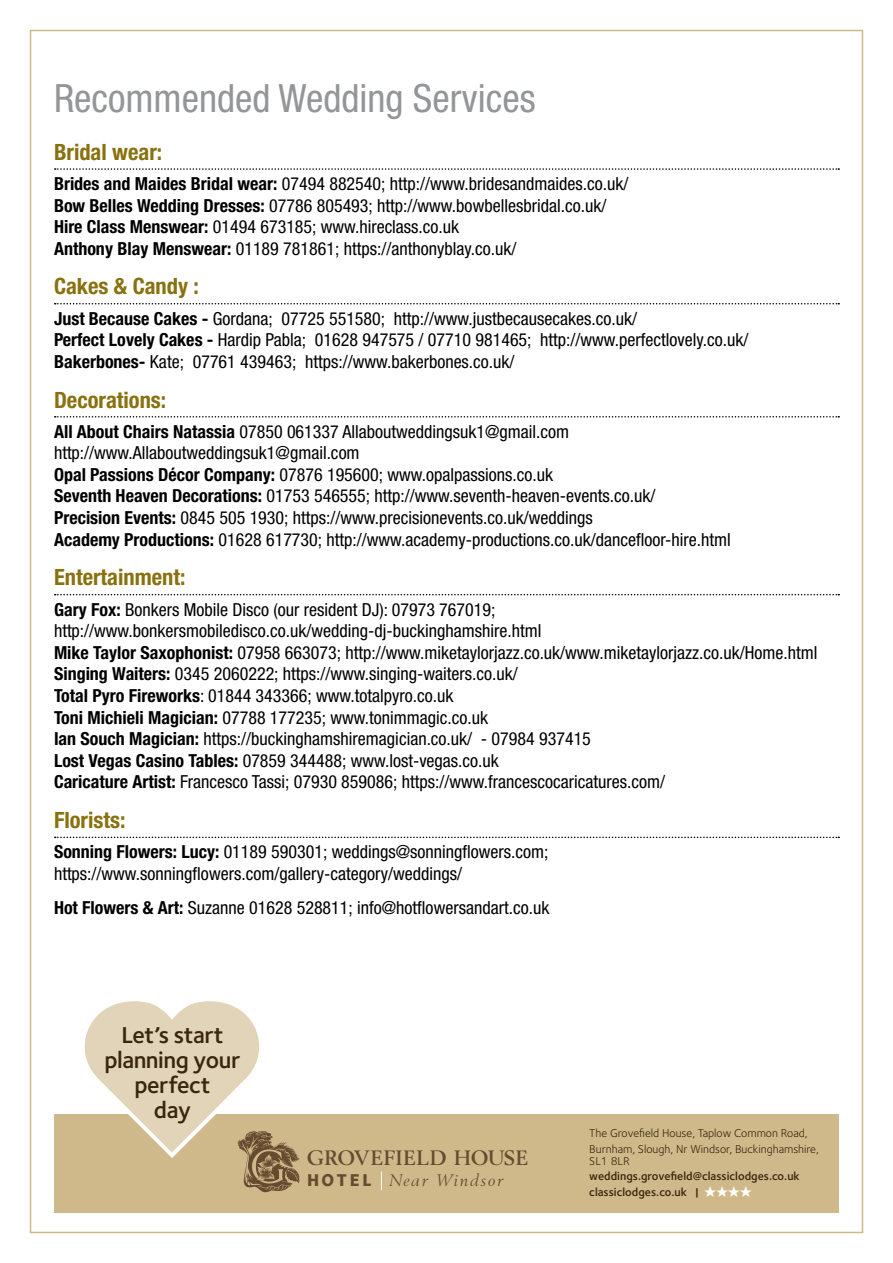
<style>
.page{position:relative;width:893px;height:1263px;background:#fff}
.page>*{position:absolute;margin:0;border:0;box-sizing:border-box;transform-origin:0 0}
.t1{font:condensed 39px "Helvetica Neue";color:#939598}
.t2{font:600 23.85px/25px "Foundry Sterling";letter-spacing:-.02em;color:#38260e;text-align:center}
.t3{font:700 condensed 22.5px "Helvetica Neue";color:#89710f}
.t4{font:21.75px "Berling Bld";letter-spacing:.04em;color:#664b30}
.t5{font:condensed 18px/21.6px "Helvetica Neue";color:#000}
.t6{font:17.4px "Berling Itlic";letter-spacing:.1em;color:#664b30}
.t7{font:11.7px/15.1px "Foundry Sterling";color:#38260e}
.t8{font:600 11.7px/15.6px "Foundry Sterling";color:#38260e}
.s1{font-weight:700}
.s2{font-family:"Legato";font-weight:700}
</style>
<div class="page">
<svg style="left:55px;top:168px;width:784px;height:2px"></svg>
<svg style="left:55px;top:303px;width:784px;height:1px"></svg>
<svg style="left:55px;top:416px;width:784px;height:2px"></svg>
<svg style="left:55px;top:594px;width:784px;height:1px"></svg>
<svg style="left:55px;top:837px;width:784px;height:1px"></svg>
<div style="left:54px;top:1114px;width:785px;height:99px;background:#cfb98a"></div>
<svg style="left:381px;top:1171px;width:1px;height:19px"></svg>
<svg style="left:84px;top:1001px;width:216px;height:191px"></svg>
<h1 class="t1" style="left:54px;top:75px;width:483px">Recommended Wedding Services</h1>
<p class="t3" style="left:54px;top:138px;width:110px">Bridal wear:</p>
<p class="t5" style="left:54px;top:173px;width:576px"><span class="s1">Brides and Maides Bridal wear:</span> 07494 882540; http://www.bridesandmaides.co.uk/ <span class="s1">Bow Belles Wedding Dresses:</span> 07786 805493; http://www.bowbellesbridal.co.uk/ <span class="s1">Hire Class Menswear:</span> 01494 673185; www.hireclass.co.uk<br><span class="s1">Anthony Blay Menswear:</span> 01189 781861; https://anthonyblay.co.uk/</p>
<p class="t3" style="left:54px;top:273px;width:146px">Cakes &amp; Candy :</p>
<p class="t5" style="left:54px;top:307px;width:696px"><span class="s1">Just Because Cakes -</span> Gordana; 07725 551580; http://www.justbecausecakes.co.uk/<br><span class="s1">Perfect Lovely Cakes -</span> Hardip Pabla; 01628 947575 / 07710 981465; http://www.perfectlovely.co.uk/<br><span class="s1">Bakerbones-</span> Kate; 07761 439463; https://www.bakerbones.co.uk/</p>
<p class="t3" style="left:54px;top:386px;width:114px">Decorations:</p>
<p class="t5" style="left:54px;top:420px;width:678px"><span class="s1">All About Chairs Natassia</span> 07850 061337 Allaboutweddingsuk1@gmail.com http://www.Allaboutweddingsuk1@gmail.com<br><span class="s1">Opal Passions Décor Company:</span> 07876 195600; www.opalpassions.co.uk<br><span class="s1">Seventh Heaven Decorations:</span> 01753 546555; http://www.seventh-heaven-events.co.uk/<br><span class="s1">Precision Events:</span> 0845 505 1930; https://www.precisionevents.co.uk/weddings<br><span class="s1">Academy Productions:</span> 01628 617730; http://www.academy-productions.co.uk/dancefloor-hire.html</p>
<p class="t3" style="left:54px;top:564px;width:133px">Entertainment:</p>
<p class="t5" style="left:54px;top:598px;width:765px"><span class="s1">Gary Fox:</span> Bonkers Mobile Disco (our resident DJ): 07973 767019; http://www.bonkersmobiledisco.co.uk/wedding-dj-buckinghamshire.html<br><span class="s1">Mike Taylor Saxophonist:</span> 07958 663073; http://www.miketaylorjazz.co.uk/www.miketaylorjazz.co.uk/Home.html <span class="s1">Singing Waiters:</span> 0345 2060222; https://www.singing-waiters.co.uk/<br><span class="s1">Total Pyro Fireworks</span>: 01844 343366; www.totalpyro.co.uk<br><span class="s1">Toni Michieli Magician:</span> 07788 177235; www.tonimmagic.co.uk<br><span class="s1">Ian Souch Magician:</span> https://buckinghamshiremagician.co.uk/ - 07984 937415<br><span class="s1">Lost Vegas Casino Tables:</span> 07859 344488; www.lost-vegas.co.uk<br><span class="s1">Caricature Artist:</span> Francesco Tassi; 07930 859086; https://www.francescocaricatures.com/</p>
<p class="t3" style="left:54px;top:806px;width:73px">Florists:</p>
<p class="t5" style="left:54px;top:841px;width:496px"><span class="s1">Sonning Flowers: Lucy:</span> 01189 590301; weddings@sonningflowers.com; https://www.sonningflowers.com/gallery-category/weddings/</p>
<p class="t5" style="left:54px;top:897px;width:497px"><span class="s1">Hot Flowers &amp; Art:</span> Suzanne 01628 528811; info@hotflowersandart.co.uk</p>
<h2 class="t2" style="left:104px;top:1022px;width:138px">Let’s start planning your perfect<br>day</h2>
<p class="t4" style="left:307px;top:1143px;width:222px">GROVEFIELD HOUSE</p>
<p class="t6" style="left:307px;top:1169px;width:198px"><span class="s2">HOTEL</span> Near Windsor</p>
<p class="t7" style="left:589px;top:1126px;width:231px">The Grovefield House, Taplow Common Road,<br>Burnham, Slough, Nr Windsor, Buckinghamshire,</p>
<p class="t7" style="left:589px;top:1153px;width:42px">SL1 8LR</p>
<p class="t8" style="left:589px;top:1168px;width:212px">weddings.grovefield@classiclodges.co.uk classiclodges.co.uk |</p>
</div>
